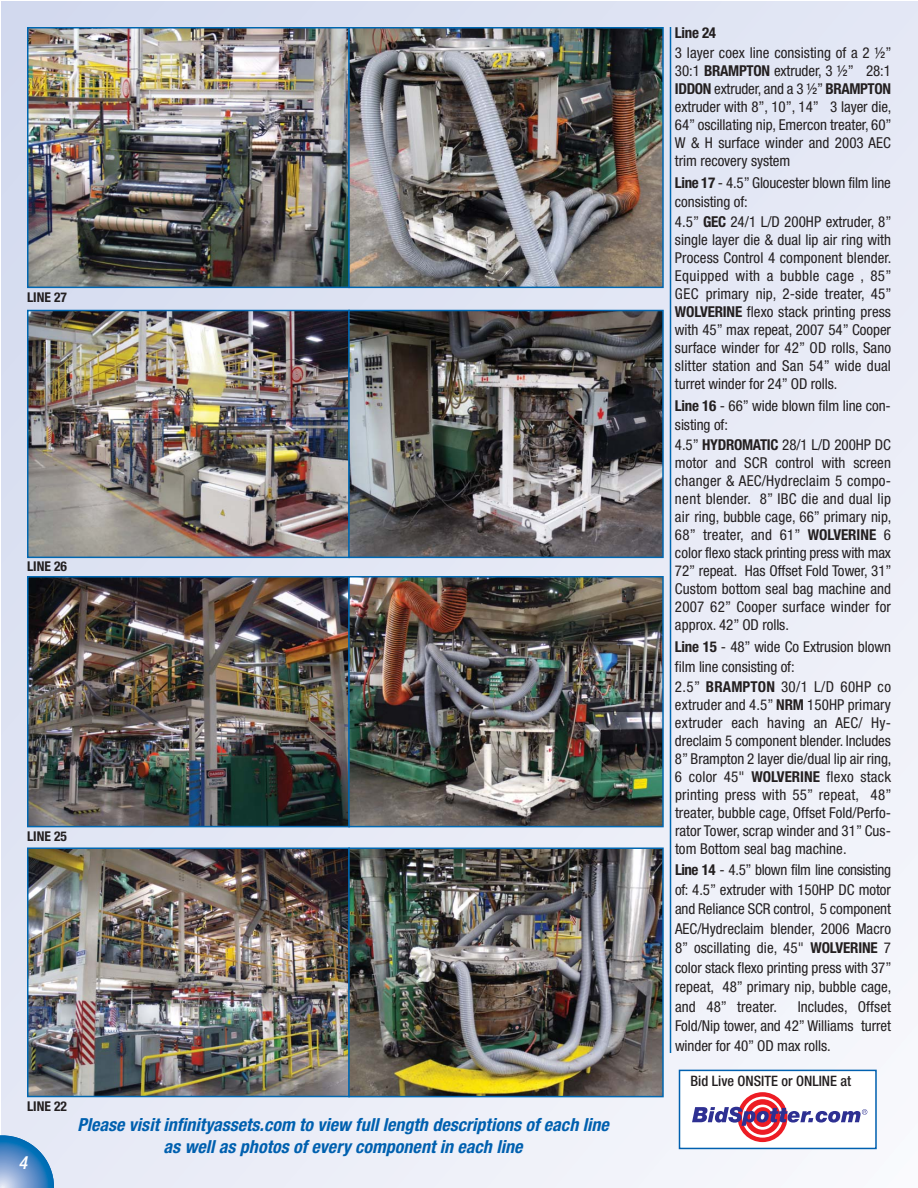
<style>
.page{position:relative;width:918px;height:1188px;background:#fff}
.page>*{position:absolute;margin:0;border:0;box-sizing:border-box;transform-origin:0 0}
.t1{font:italic 700 condensed 18px/21.6px "Helvetica Neue";color:#0060af;text-align:center}
.t2{font:italic 500 condensed 18px "Helvetica Neue";color:#fff}
.t3{font:condensed 15px/18px "Helvetica Neue";letter-spacing:-.005em;color:#231f20;text-align:justify}
.t4{font:700 condensed 15px "Helvetica Neue";letter-spacing:-.02em;color:#231f20}
.t5{font:500 condensed 14.4px "Helvetica Neue";color:#231f20}
.t6{font:700 condensed 13.5px "Helvetica Neue";color:#231f20}
.s1{font-weight:700}
</style>
<div class="page">
<div style="left:2px;top:2px;width:916px;height:1185px;background:linear-gradient(to right,#dee3f3,#eef0f9)"></div>
<svg style="left:0;top:1135px;width:54px;height:53px;background:#6fa0d0"></svg>
<hr style="left:670px;top:27px;width:1px;height:1026px;background:#0067b1">
<img style="left:30px;top:30px;width:631px;height:255px">
<div style="left:27px;top:27px;width:323px;height:261px;border:2px solid #0067b1"></div>
<div style="left:348px;top:27px;width:316px;height:261px;border:2px solid #0067b1"></div>
<img style="left:30px;top:313px;width:631px;height:242px">
<div style="left:27px;top:310px;width:323px;height:248px;border:2px solid #0067b1"></div>
<div style="left:348px;top:310px;width:316px;height:248px;border:2px solid #0067b1"></div>
<img style="left:30px;top:579px;width:631px;height:245px">
<div style="left:27px;top:576px;width:323px;height:251px;border:2px solid #0067b1"></div>
<div style="left:348px;top:576px;width:316px;height:251px;border:2px solid #0067b1"></div>
<img style="left:30px;top:851px;width:631px;height:243px">
<div style="left:27px;top:848px;width:323px;height:249px;border:2px solid #0067b1"></div>
<div style="left:348px;top:848px;width:316px;height:249px;border:2px solid #0067b1"></div>
<div style="left:680px;top:1071px;width:195px;height:77px;background:#fff"></div>
<div style="left:679px;top:1070px;width:198px;height:79px;border:2px solid #0060af"></div>
<svg style="left:738px;top:1092px;width:50px;height:50px"></svg>
<svg style="left:742px;top:1097px;width:41px;height:41px"></svg>
<div style="left:745px;top:1099px;width:35px;height:36px;background:#ed1c24;border-radius:50%"></div>
<svg style="left:750px;top:1105px;width:25px;height:25px"></svg>
<svg style="left:692px;top:1104px;width:176px;height:23px"></svg>
<p class="t6" style="left:27px;top:292px;width:42px">LINE 27</p>
<p class="t6" style="left:27px;top:561px;width:42px">LINE 26</p>
<p class="t6" style="left:27px;top:831px;width:42px">LINE 25</p>
<p class="t6" style="left:27px;top:1102px;width:42px">LINE 22</p>
<p class="t2" style="left:19px;top:1156px;width:14px">4</p>
<p class="t1" style="left:77px;top:1115px;width:536px">Please visit infinityassets.com to view fulllength descriptions of each line as wellas photos of every component in each line</p>
<p class="t4" style="left:675px;top:27px;width:43px">Line 24</p>
<p class="t3" style="left:675px;top:45px;width:218px">3 layer coex line consisting of a 2 ½” 30:1 <span class="s1">BRAMPTON</span> extruder, 3 ½” 28:1<br><span class="s1">IDDON</span> extruder, and a 3 ½” <span class="s1">BRAMPTON </span>extruder with 8”, 10”, 14” 3 layer die, 64” oscillating nip, Emercon treater, 60” W &amp; H surface winder and 2003 AEC trim recovery system</p>
<p class="t3" style="left:675px;top:174px;width:218px;line-height:19.8px;text-align:left"><span class="s1">Line 17</span> - 4.5” Gloucester blown film line consisting of:<br>4.5” <span class="s1">GEC</span> 24/1 L/D 200HP extruder, 8”</p>
<p class="t3" style="left:675px;top:232px;width:218px">single layer die &amp; dual lip air ring with Process Control 4 component blender.<br>Equipped with a bubble cage , 85” GEC primary nip, 2-side treater, 45” <span class="s1">WOLVERINE</span> flexo stack printing press with 45” max repeat, 2007 54” Cooper surface winder for 42” OD rolls, Sano slitter station and San 54” wide dual turret winder for 24” OD rolls.</p>
<p class="t3" style="left:675px;top:397px;width:218px;line-height:19.8px;text-align:left"><span class="s1">Line 16</span> - 66” wide blown film line con&shy;sisting of:<br>4.5” <span class="s1">HYDROMATIC</span> 28/1 L/D 200HP DC</p>
<p class="t3" style="left:675px;top:455px;width:218px">motor and SCR control with screen changer &amp; AEC/Hydreclaim 5 compo&shy;nent blender. 8” IBC die and dual lip air ring, bubble cage, 66” primary nip, 68” treater, and 61” <span class="s1">WOLVERINE</span> 6 color flexo stack printing press with max 72” repeat. Has Offset Fold Tower, 31” Custom bottom seal bag machine and 2007 62” Cooper surface winder for approx. 42” OD rolls.</p>
<p class="t3" style="left:675px;top:638px;width:218px;line-height:19.8px;text-align:left"><span class="s1">Line 15</span> - 48” wide Co Extrusion blown film line consisting of:<br>2.5” <span class="s1">BRAMPTON</span> 30/1 L/D 60HP co</p>
<p class="t3" style="left:675px;top:697px;width:218px">extruder and 4.5” <span class="s1">NRM</span> 150HP primary extruder each having an AEC/ Hy&shy;dreclaim 5 component blender. Includes 8” Brampton 2 layer die/dual lip air ring, 6 color 45" <span class="s1">WOLVERINE</span> flexo stack printing press with 55” repeat, 48” treater, bubble cage, Offset Fold/Perfo&shy;rator Tower, scrap winder and 31” Cus&shy;tom Bottom seal bag machine.</p>
<p class="t3" style="left:675px;top:862px;width:218px;line-height:19.5px"><span class="s1">Line 14</span> - 4.5” blown film line consisting of: 4.5” extruder with 150HP DC motor and Reliance SCR control, 5 component AEC/Hydreclaim blender, 2006 Macro 8” oscillating die, 45" <span class="s1">WOLVERINE</span> 7 color stack flexo printing press with 37” repeat, 48” primary nip, bubble cage, and 48” treater.</p>
<p class="t3" style="left:675px;top:998px;width:218px;line-height:19.5px;text-indent:123px">Includes, Offset Fold/Nip tower, and 42” Williams turret winder for 40” OD max rolls.</p>
<p class="t5" style="left:691px;top:1076px;width:162px">Bid Live ONSITE or ONLINE at</p>
</div>
